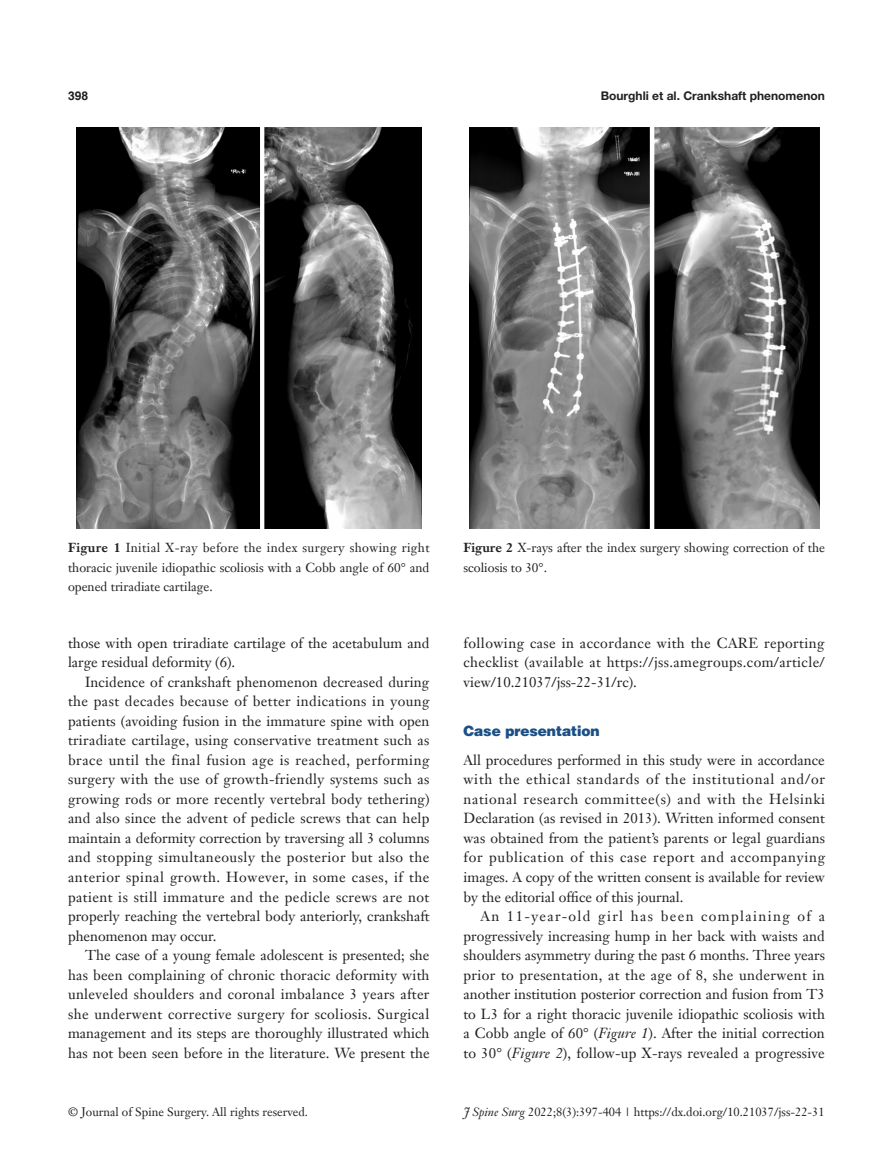
<style>
.page{position:relative;width:893px;height:1170px;background:#fff}
.page>*{position:absolute;margin:0;border:0;box-sizing:border-box;transform-origin:0 0}
.B-zhengwen{font:14.25px/19.5px "Janson Text LT";letter-spacing:.005em;color:#231f20;text-align:justify}
._1ji-6_5{font:900 14.25px "Helvetica";color:#1c5085}
.t1{font:12.75px/19.5px "Janson Text LT";color:#231f20;text-align:justify}
.ZY-doi{font:12px "Janson Text LT";color:#231f20}
.ZY-banquan{font:12px "Janson Text LT";color:#231f20}
.ZY-Running_title{font:700 12px "Helvetica Neue LT Pro";color:#231f20}
.ZY-yema{font:700 12px "Helvetica";color:#231f20}
.s1{font-weight:700}
.s2{font-style:italic}
</style>
<div class="page">
<img style="left:76px;top:128px;width:345px;height:400px">
<img style="left:469px;top:128px;width:350px;height:400px">
<p class="ZY-yema" style="left:68px;top:88px;width:22px">398</p>
<p class="ZY-Running_title" style="left:601px;top:88px;width:226px">Bourghli et al. Crankshaft phenomenon</p>
<p class="t1" style="left:68px;top:538px;width:363px"><span class="s1">Figure 1</span> Initial X-ray before the index surgery showing right thoracic juvenile idiopathic scoliosis with a Cobb angle of 60° and opened triradiate cartilage.</p>
<p class="t1" style="left:463px;top:538px;width:363px"><span class="s1">Figure 2</span> X-rays after the index surgery showing correction of the scoliosis to 30°.</p>
<p class="B-zhengwen" style="left:68px;top:633px;width:363px">those with open triradiate cartilage of the acetabulum and large residual deformity (6).</p>
<p class="B-zhengwen" style="left:68px;top:672px;width:363px;text-indent:17px">Incidence of crankshaft phenomenon decreased during the past decades because of better indications in young patients (avoiding fusion in the immature spine with open triradiate cartilage, using conservative treatment such as brace until the final fusion age is reached, performing surgery with the use of growth-friendly systems such as growing rods or more recently vertebral body tethering) and also since the advent of pedicle screws that can help maintain a deformity correction by traversing all 3 columns and stopping simultaneously the posterior but also the anterior spinal growth. However, in some cases, if the patient is still immature and the pedicle screws are not properly reaching the vertebral body anteriorly, crankshaft phenomenon may occur.</p>
<p class="B-zhengwen" style="left:68px;top:945px;width:363px;text-indent:17px">The case of a young female adolescent is presented; she has been complaining of chronic thoracic deformity with unleveled shoulders and coronal imbalance 3 years after she underwent corrective surgery for scoliosis. Surgical management and its steps are thoroughly illustrated which has not been seen before in the literature. We present the</p>
<p class="B-zhengwen" style="left:463px;top:633px;width:363px">following case in accordance with the CARE reporting checklist (available at https://jss.amegroups.com/article/ view/10.21037/jss-22-31/rc).</p>
<p class="_1ji-6_5" style="left:463px;top:721px;width:138px">Case presentation</p>
<p class="B-zhengwen" style="left:463px;top:750px;width:363px">All procedures performed in this study were in accordance with the ethical standards of the institutional and/or national research committee(s) and with the Helsinki Declaration (as revised in 2013). Written informed consent was obtained from the patient’s parents or legal guardians for publication of this case report and accompanying images. A copy of the written consent is available for review by the editorial office of this journal.</p>
<p class="B-zhengwen" style="left:463px;top:906px;width:363px;text-indent:17px">An 11-year-old girl has been complaining of a progressively increasing hump in her back with waists and shoulders asymmetry during the past 6 months. Three years prior to presentation, at the age of 8, she underwent in another institution posterior correction and fusion from T3 to L3 for a right thoracic juvenile idiopathic scoliosis with a Cobb angle of 60° (<span class="s2">Figure 1</span>). After the initial correction to 30° (<span class="s2">Figure 2</span>), follow-up X-rays revealed a progressive</p>
<p class="ZY-banquan" style="left:68px;top:1104px;width:241px">© Journal of Spine Surgery. All rights reserved.</p>
<p class="ZY-doi" style="left:464px;top:1104px;width:362px"><span class="s2">J Spine Surg</span> 2022;8(3):397-404 | https://dx.doi.org/10.21037/jss-22-31</p>
</div>
